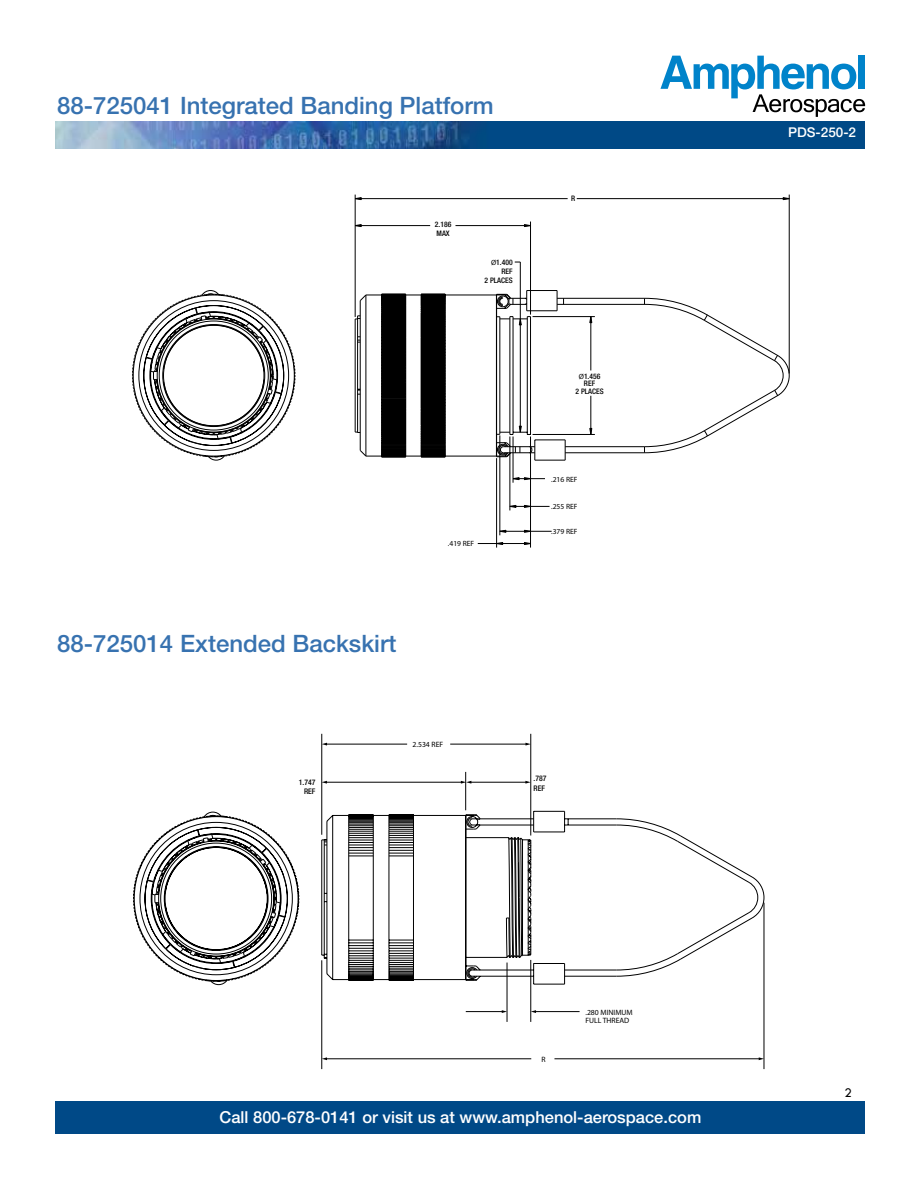
<style>
.page{position:relative;width:918px;height:1188px;background:#fff}
.page>*{position:absolute;margin:0;border:0;box-sizing:border-box;transform-origin:0 0}
.t1{font:500 24px "Helvetica Neue LT Std";color:#3772b0}
.t2{font:500 16.5px "Helvetica Neue LT Std";color:#fff}
.t3{font:500 13.5px "Helvetica Neue LT Std";color:#fff}
.t4{font:13.5px "Tw Cen";color:#000}
.t5{font:7.65px/7.6px "Myriad Pro";color:#000}
.t6{font:500 condensed 7.65px/9.1px "Helvetica Neue LT Std";color:#000}
.s1{font-family:"Myriad Pro";font-weight:400;font-stretch:normal}
</style>
<div class="page">
<svg style="left:660px;top:56px;width:205px;height:61px"></svg>
<img style="left:55px;top:122px;width:809px;height:26px">
<hr style="left:764px;top:903px;width:1px;height:166px;background:#000">
<hr style="left:326px;top:744px;width:81px;height:1px;background:#000">
<hr style="left:450px;top:744px;width:76px;height:1px;background:#000">
<hr style="left:326px;top:1059px;width:205px;height:1px;background:#000">
<hr style="left:554px;top:1059px;width:206px;height:1px;background:#000">
<svg style="left:759px;top:1057px;width:5px;height:3px"></svg>
<hr style="left:322px;top:734px;width:1px;height:101px;background:#000">
<hr style="left:322px;top:960px;width:1px;height:109px;background:#000">
<svg style="left:321px;top:748px;width:152px;height:293px"></svg>
<svg style="left:473px;top:734px;width:291px;height:310px"></svg>
<svg style="left:133px;top:812px;width:166px;height:173px"></svg>
<div style="left:55px;top:1101px;width:810px;height:33px;background:#004987"></div>
<svg style="left:499px;top:530px;width:7px;height:3px"></svg>
<svg style="left:497px;top:542px;width:6px;height:3px"></svg>
<svg style="left:524px;top:542px;width:6px;height:3px"></svg>
<svg style="left:509px;top:505px;width:7px;height:3px"></svg>
<svg style="left:524px;top:505px;width:6px;height:3px"></svg>
<svg style="left:512px;top:477px;width:18px;height:3px"></svg>
<svg style="left:783px;top:197px;width:6px;height:3px"></svg>
<svg style="left:356px;top:197px;width:6px;height:3px"></svg>
<svg style="left:524px;top:224px;width:6px;height:3px"></svg>
<svg style="left:356px;top:224px;width:6px;height:3px"></svg>
<hr style="left:789px;top:195px;width:1px;height:179px;background:#000">
<hr style="left:355px;top:198px;width:213px;height:1px;background:#000">
<hr style="left:577px;top:198px;width:212px;height:1px;background:#000">
<hr style="left:355px;top:225px;width:75px;height:1px;background:#000">
<hr style="left:455px;top:225px;width:76px;height:1px;background:#000">
<hr style="left:530px;top:222px;width:1px;height:93px;background:#000">
<hr style="left:530px;top:436px;width:1px;height:112px;background:#000">
<hr style="left:520px;top:262px;width:1px;height:170px;background:#000">
<hr style="left:513px;top:436px;width:1px;height:47px;background:#000">
<hr style="left:510px;top:436px;width:1px;height:74px;background:#000">
<hr style="left:500px;top:435px;width:1px;height:100px;background:#000">
<hr style="left:496px;top:458px;width:1px;height:90px;background:#000">
<hr style="left:513px;top:478px;width:32px;height:1px;background:#000">
<hr style="left:510px;top:506px;width:40px;height:1px;background:#000">
<hr style="left:500px;top:531px;width:52px;height:1px;background:#000">
<hr style="left:478px;top:543px;width:53px;height:1px;background:#000">
<hr style="left:355px;top:195px;width:1px;height:122px;background:#000">
<svg style="left:381px;top:457px;width:185px;height:4px"></svg>
<svg style="left:354px;top:294px;width:436px;height:163px"></svg>
<svg style="left:132px;top:290px;width:164px;height:171px"></svg>
<p class="t1" style="left:57px;top:91px;width:438px">88-725041 Integrated Banding Platform</p>
<p class="t6" style="left:435px;top:220px;width:18px">2.186<br>MAX</p>
<p class="t6" style="left:485px;top:257px;width:30px;text-align:right"><span class="s1">Ø</span>1.400<br>REF<br>2 PLACES</p>
<p class="t6" style="left:571px;top:193px;width:6px">R</p>
<p class="t1" style="left:57px;top:629px;width:341px">88-725014 Extended Backskirt</p>
<p class="t5" style="left:448px;top:540px;width:28px">.419 REF</p>
<p class="t6" style="left:299px;top:777px;width:18px;text-align:right">1.747<br>REF</p>
<p class="t5" style="left:413px;top:740px;width:32px">2.534 REF</p>
<p class="t6" style="left:576px;top:372px;width:30px;line-height:7.6px;text-align:center"><span class="s1">Ø</span>1.456<br>REF<br>2 PLACES</p>
<p class="t5" style="left:551px;top:475px;width:28px">.216 REF</p>
<p class="t5" style="left:551px;top:503px;width:28px">.255 REF</p>
<p class="t5" style="left:551px;top:527px;width:28px">.379 REF</p>
<p class="t6" style="left:534px;top:774px;width:14px">.787<br>REF</p>
<p class="t5" style="left:542px;top:1055px;width:6px">R</p>
<p class="t5" style="left:585px;top:1008px;width:49px">.280 MINIMUM<br>FULL THREAD</p>
<p class="t2" style="left:220px;top:1107px;width:483px">Call 800-678-0141 or visit us at www.amphenol-aerospace.com</p>
<p class="t3" style="left:788px;top:124px;width:70px">PDS-250-2</p>
<p class="t4" style="left:845px;top:1085px;width:9px">2</p>
</div>
